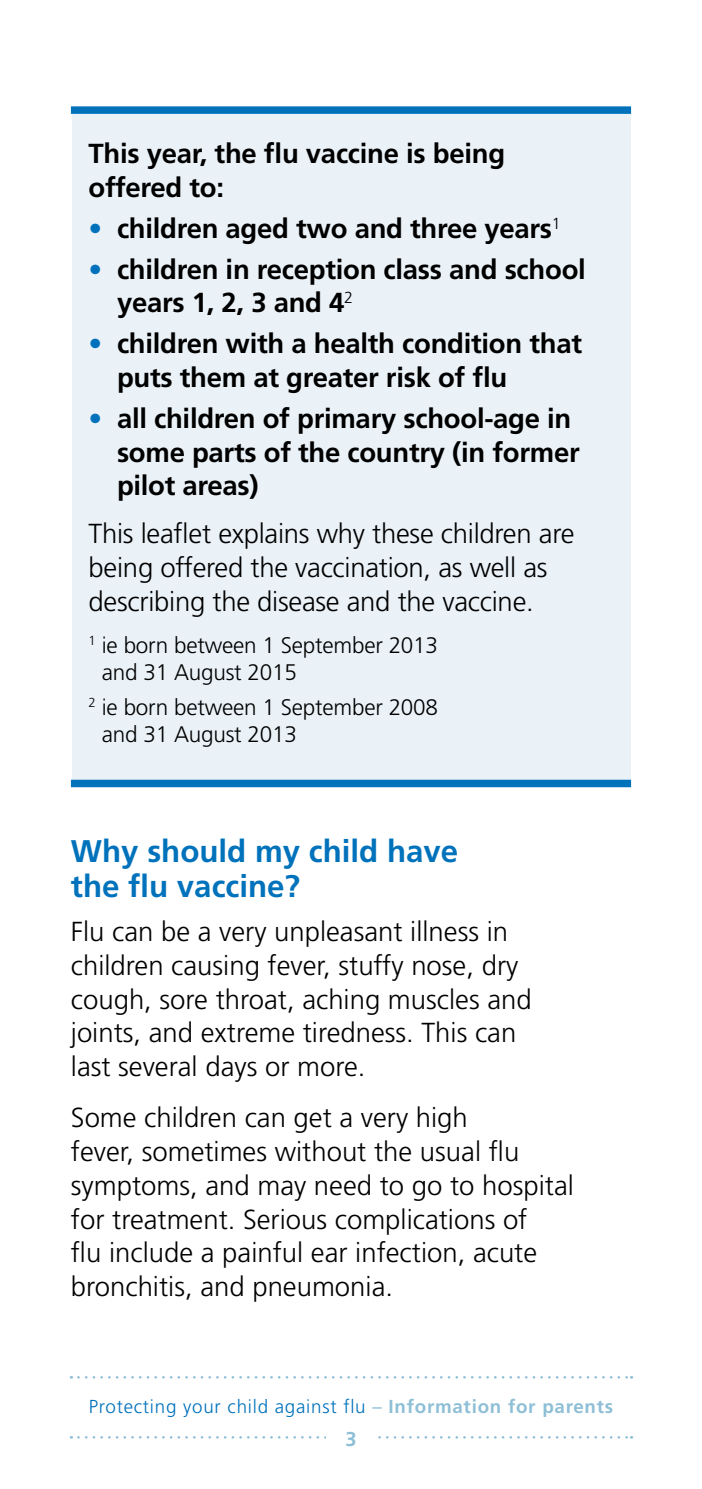
<style>
.page{position:relative;width:702px;height:1489px;background:#fff}
.page>*{position:absolute;margin:0;border:0;box-sizing:border-box;transform-origin:0 0}
.t1{font:700 31.25px/35px "Frutiger";color:#0072bb}
.t2{font:300 27.5px/33.8px "Frutiger";color:#000}
.t3{font:700 27.5px/33.8px "Frutiger";letter-spacing:-.01em;color:#000}
.note{font:300 22.5px/27.5px "Frutiger";letter-spacing:-.01em;color:#000}
.t4{font:700 20px "Frutiger";color:#8ebfd6}
.t5{font:300 18.75px "Frutiger";letter-spacing:.04em;color:#0072bb}
.s1{color:#0072bb}
.s2{font-weight:400;color:#8ebfd6}
.s3{font-weight:700;color:#8ebfd6}
</style>
<div class="page">
<svg style="left:78px;top:1436px;width:554px;height:2px"></svg>
<svg style="left:78px;top:1376px;width:554px;height:2px"></svg>
<div style="left:326px;top:1416px;width:50px;height:42px;background:#fff"></div>
<div style="left:72px;top:111px;width:559px;height:671px;background:#eaf2f8"></div>
<div style="left:71px;top:779px;width:560px;height:8px;background:#0072bb"></div>
<div style="left:71px;top:106px;width:560px;height:8px;background:#0072bb"></div>
<p class="t3" style="left:89px;top:136px;width:418px">This year, the flu vaccine is being offered to:</p>
<p class="t3" style="left:89px;top:211px;width:473px"><span class="s1">•</span> children aged two and three years<sup>1</sup></p>
<p class="t3" style="left:117px;top:252px;width:470px;text-indent:-28px"><span class="s1">•</span> children in reception class and school years 1, 2, 3 and 4<sup>2</sup></p>
<p class="t3" style="left:117px;top:326px;width:466px;text-indent:-28px"><span class="s1">•</span> children with a health condition that puts them at greater risk of flu</p>
<p class="t3" style="left:117px;top:401px;width:464px;text-indent:-28px"><span class="s1">•</span> all children of primary school-age in some parts of the country (in former pilot areas)</p>
<p class="t2" style="left:89px;top:517px;width:487px">This leaflet explains why these children are being offered the vaccination, as well as describing the disease and the vaccine.</p>
<p class="note" style="left:102px;top:631px;width:338px;text-indent:-13px"><sup>1</sup> ie born between 1 September 2013 and 31 August 2015</p>
<p class="note" style="left:102px;top:693px;width:338px;text-indent:-13px"><sup>2</sup> ie born between 1 September 2008 and 31 August 2013</p>
<p class="t1" style="left:71px;top:832px;width:389px">Why should my child have the flu vaccine?</p>
<p class="t2" style="left:71px;top:914px;width:462px">Flu can be a very unpleasant illness in children causing fever, stuffy nose, dry cough, sore throat, aching muscles and joints, and extreme tiredness. This can last several days or more.</p>
<p class="t2" style="left:71px;top:1100px;width:504px">Some children can get a very high<br>fever, sometimes without the usual flu symptoms, and may need to go to hospital for treatment. Serious complications of<br>flu include a painful ear infection, acute bronchitis, and pneumonia.</p>
<p class="t5" style="left:89px;top:1395px;width:526px">Protecting your child against flu <span class="s2">–</span> <span class="s3">Information for parents</span></p>
<p class="t4" style="left:345px;top:1426px;width:13px">3</p>
</div>
